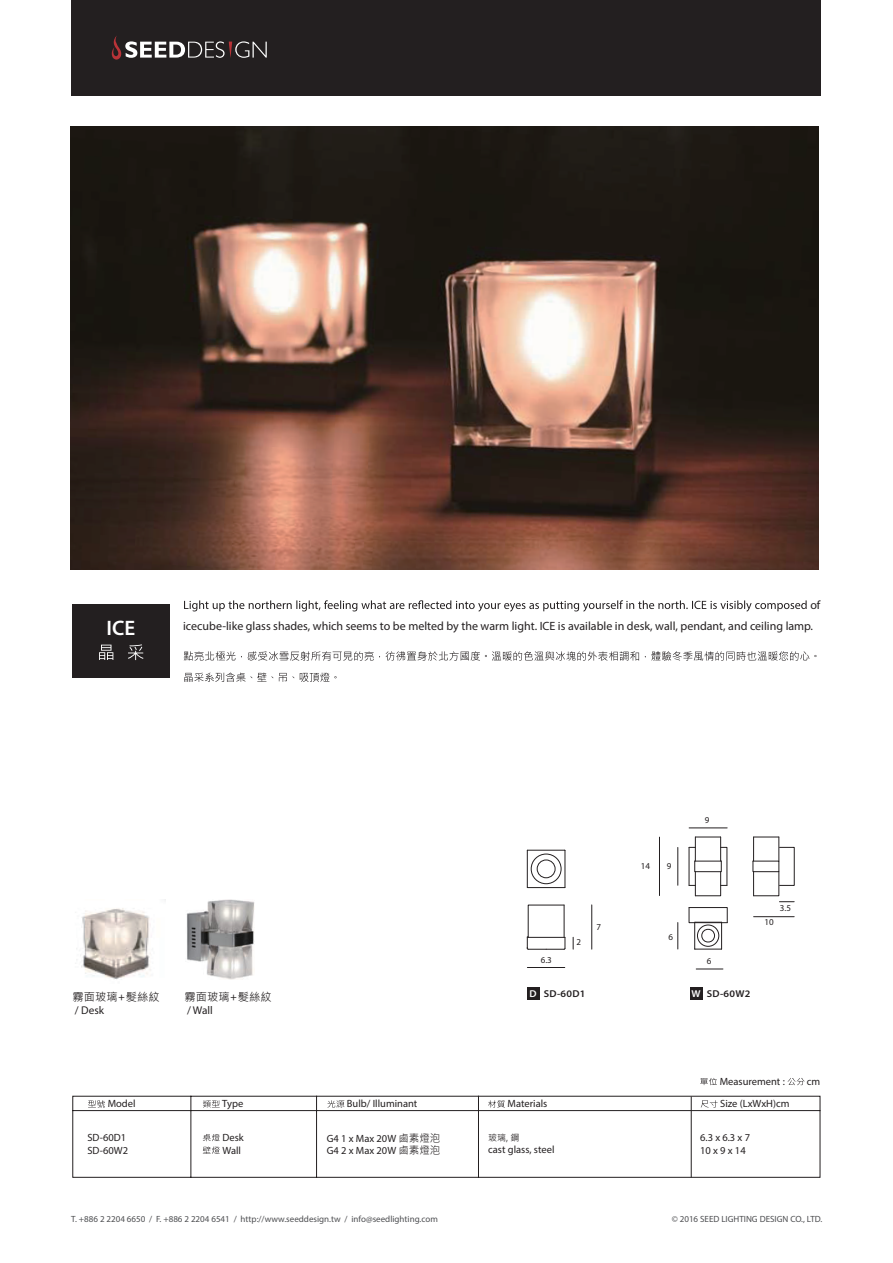
<style>
.page{position:relative;width:893px;height:1263px;background:#fff}
.page>*{position:absolute;margin:0;border:0;box-sizing:border-box;transform-origin:0 0}
.t1{font:600 21px "Myriad Pro";color:#fff}
.t2{font:12px/21.3px "Myriad Pro";color:#231f20}
.t3{font:11.25px "Microsoft Jheng Hei";color:#231f20}
.t4{font:11.25px "Myriad Pro";color:#231f20}
.t5{font:10.5px/12.6px "Myriad Pro";color:#231f20}
.t6{font:600 10.05px "Myriad Pro";letter-spacing:.025em;color:#231f20;scale:1.05 1}
.t7{font:9px "Myriad Pro";color:#4d4e51}
.t8{font:9px "Myriad Pro";color:#231f20}
.t9{font:9px "Microsoft Jheng Hei";color:#231f20}
.s1{color:#fff}
.s2{font-family:"Microsoft Jheng Hei"}
</style>
<div class="page">
<div style="left:71px;top:0;width:749px;height:96px;background:#231f20"></div>
<svg style="left:111px;top:36px;width:156px;height:24px"></svg>
<img style="left:71px;top:127px;width:748px;height:442px">
<img style="left:186px;top:899px;width:69px;height:81px">
<img style="left:76px;top:908px;width:75px;height:72px">
<svg style="left:72px;top:1095px;width:749px;height:83px"></svg>
<svg style="left:88px;top:1100px;width:17px;height:8px"></svg>
<svg style="left:203px;top:1100px;width:17px;height:8px"></svg>
<svg style="left:327px;top:1100px;width:17px;height:8px"></svg>
<svg style="left:488px;top:1100px;width:17px;height:8px"></svg>
<hr style="left:691px;top:1097px;width:1px;height:81px;background:#231f20">
<svg style="left:701px;top:1100px;width:16px;height:8px"></svg>
<svg style="left:696px;top:969px;width:27px;height:1px"></svg>
<svg style="left:688px;top:907px;width:40px;height:43px"></svg>
<hr style="left:689px;top:828px;width:38px;height:1px;background:#231f20">
<svg style="left:689px;top:836px;width:39px;height:61px"></svg>
<hr style="left:659px;top:837px;width:1px;height:59px;background:#231f20">
<svg style="left:752px;top:836px;width:42px;height:66px"></svg>
<hr style="left:753px;top:916px;width:41px;height:1px;background:#231f20">
<svg style="left:677px;top:923px;width:1px;height:26px"></svg>
<hr style="left:677px;top:847px;width:1px;height:38px;background:#231f20">
<div style="left:690px;top:987px;width:12px;height:13px;background:#231f20"></div>
<svg style="left:573px;top:937px;width:1px;height:12px"></svg>
<hr style="left:591px;top:905px;width:1px;height:44px;background:#231f20">
<svg style="left:526px;top:904px;width:40px;height:46px"></svg>
<hr style="left:564px;top:905px;width:1px;height:32px;background:#231f20">
<div style="left:531px;top:854px;width:30px;height:30px;border:1px solid #231f20;border-radius:50%"></div>
<div style="left:537px;top:860px;width:18px;height:18px;border:1px solid #231f20;border-radius:50%"></div>
<hr style="left:527px;top:850px;width:1px;height:37px;background:#231f20">
<hr style="left:528px;top:850px;width:37px;height:1px;background:#231f20">
<hr style="left:565px;top:850px;width:1px;height:37px;background:#231f20">
<svg style="left:526px;top:886px;width:39px;height:2px"></svg>
<hr style="left:527px;top:967px;width:38px;height:1px;background:#231f20">
<div style="left:527px;top:987px;width:12px;height:13px;background:#231f20"></div>
<svg style="left:700px;top:1078px;width:17px;height:7px"></svg>
<svg style="left:787px;top:1078px;width:17px;height:7px"></svg>
<svg style="left:184px;top:600px;width:623px;height:12px"></svg>
<svg style="left:184px;top:651px;width:632px;height:10px"></svg>
<svg style="left:184px;top:673px;width:152px;height:9px"></svg>
<div style="left:72px;top:604px;width:98px;height:74px;background:#231f20"></div>
<svg style="left:99px;top:644px;width:45px;height:16px"></svg>
<h1 class="t1" style="left:106px;top:615px;width:30px">ICE</h1>
<p class="t2" style="left:183px;top:594px;width:639px;text-indent:627px">of icecube-like glass shades, which seems to be melted by the warm light. ICE is available in desk, wall, pendant, and ceiling lamp.</p>
<p class="t8" style="left:541px;top:955px;width:13px">6.3</p>
<p class="t8" style="left:576px;top:937px;width:6px">2</p>
<p class="t8" style="left:596px;top:921px;width:6px">7</p>
<p class="t8" style="left:641px;top:861px;width:11px">14</p>
<p class="t8" style="left:667px;top:861px;width:6px">9</p>
<p class="t8" style="left:669px;top:931px;width:6px">6</p>
<p class="t8" style="left:705px;top:814px;width:6px">9</p>
<p class="t8" style="left:707px;top:956px;width:6px">6</p>
<p class="t8" style="left:780px;top:902px;width:13px">3.5</p>
<p class="t8" style="left:764px;top:916px;width:11px">10</p>
<p class="t3" style="left:73px;top:989px;width:89px">霧面玻璃+髮絲紋</p>
<p class="t3" style="left:185px;top:989px;width:89px">霧面玻璃+髮絲紋</p>
<p class="t6" style="left:530px;top:987px;width:55px"><span class="s1">D</span> SD-60D1</p>
<p class="t6" style="left:692px;top:987px;width:57px"><span class="s1">W</span> SD-60W2</p>
<p class="t4" style="left:75px;top:1003px;width:31px">/ Desk</p>
<p class="t4" style="left:187px;top:1003px;width:27px">/ Wall</p>
<p class="t5" style="left:720px;top:1075px;width:67px">Measurement :</p>
<p class="t5" style="left:807px;top:1075px;width:15px">cm</p>
<p class="t5" style="left:108px;top:1097px;width:29px">Model</p>
<p class="t5" style="left:222px;top:1097px;width:22px">Type</p>
<p class="t5" style="left:347px;top:1097px;width:72px">Bulb/ Illuminant</p>
<p class="t5" style="left:508px;top:1097px;width:41px">Materials</p>
<p class="t5" style="left:720px;top:1097px;width:71px">Size (LxWxH)cm</p>
<p class="t5" style="left:87px;top:1131px;width:42px">SD-60D1<br>SD-60W2</p>
<p class="t5" style="left:222px;top:1131px;width:23px">Desk<br>Wall</p>
<p class="t5" style="left:327px;top:1132px;width:115px">G4 1 x Max 20W <span class="s2">鹵素燈泡</span></p>
<p class="t9" style="left:488px;top:1132px;width:33px">玻璃, 鋼</p>
<p class="t5" style="left:327px;top:1144px;width:115px">G4 2 x Max 20W <span class="s2">鹵素燈泡</span></p>
<p class="t5" style="left:488px;top:1143px;width:68px">cast glass, steel</p>
<p class="t5" style="left:700px;top:1131px;width:51px">6.3 x 6.3 x 7<br>10 x 9 x 14</p>
<p class="t7" style="left:71px;top:1214px;width:368px">T. +886 2 2204 6650 / F. +886 2 2204 6541 / http://www.seeddesign.tw / info@seedlighting.com</p>
<p class="t7" style="left:672px;top:1214px;width:152px">© 2016 SEED LIGHTING DESIGN CO., LTD.</p>
</div>
